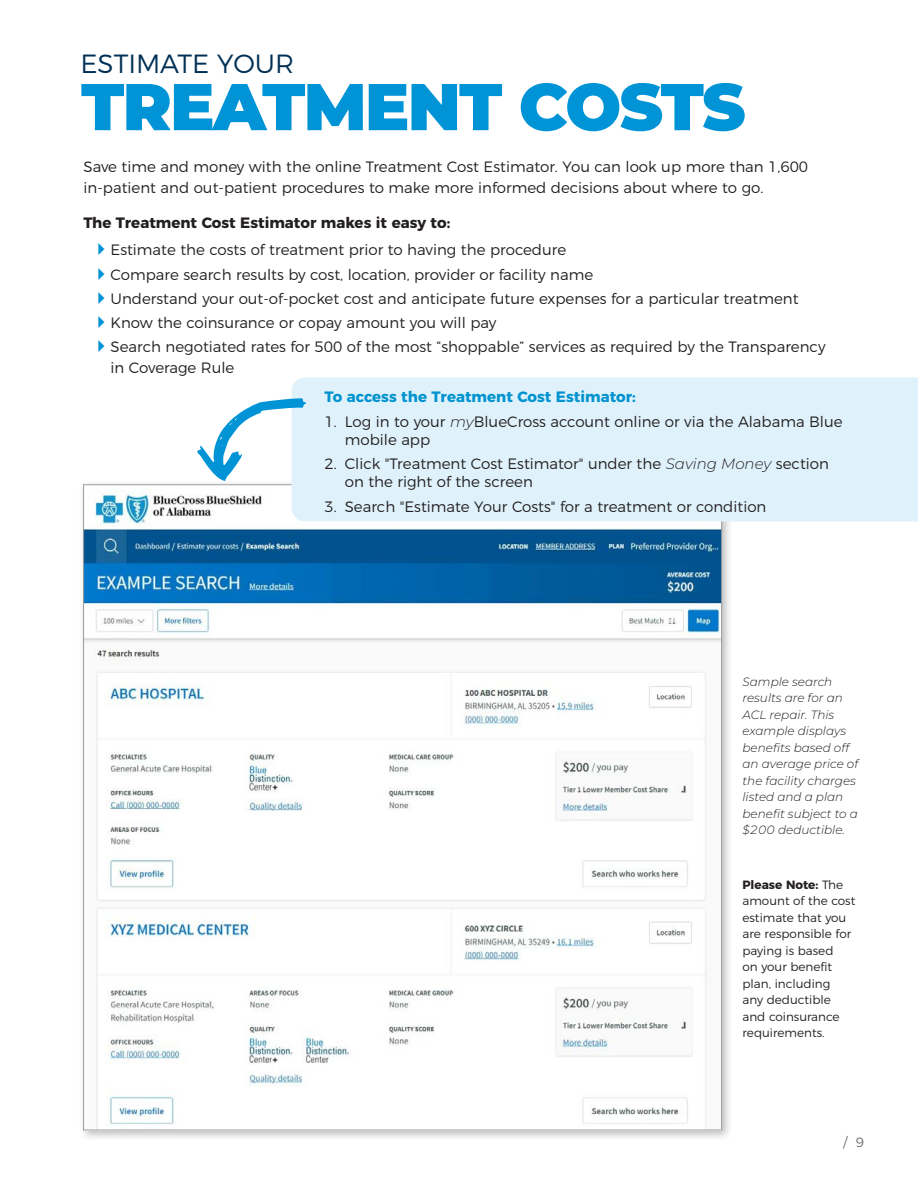
<style>
.page{position:relative;width:918px;height:1188px;background:#fff}
.page>*{position:absolute;margin:0;border:0;box-sizing:border-box;transform-origin:0 0}
.t1{font:900 66px "Montserrat";letter-spacing:-.025em;color:#0094d7}
.t2{font:300 26.4px "Montserrat";color:#003055}
.t3{font:300 15px/21px "Montserrat";color:#231f20}
.t4{font:700 15px "Montserrat";color:#231f20}
.t5{font:700 15px "Montserrat";color:#0093d0}
.t6{font:300 13.5px "Montserrat";color:#6c6d70}
.t7{font:italic 300 12px/16.5px "Montserrat";color:#231f20}
.t8{font:300 12px/16.5px "Montserrat";color:#231f20}
.s1{font-style:italic}
.s2{font-weight:700}
</style>
<div class="page">
<div style="left:78px;top:479px;width:655px;height:662px;background:#231f20;opacity:.3"></div>
<img style="left:85px;top:488px;width:635px;height:640px">
<div style="left:292px;top:377px;width:626px;height:144px;background:#dff2fb"></div>
<svg style="left:197px;top:398px;width:109px;height:83px"></svg>
<h1 class="t2" style="left:80px;top:43px;width:215px">ESTIMATE YOUR</h1>
<h1 class="t1" style="left:81px;top:63px;width:666px">TREATMENT COSTS</h1>
<p class="t3" style="left:84px;top:155px;width:726px">Save time and money with the online Treatment Cost Estimator. You can look up more than 1,600 in-patient and out-patient procedures to make more informed decisions about where to go.</p>
<p class="t4" style="left:84px;top:210px;width:368px">The Treatment Cost Estimator makes it easy to:</p>
<p class="t3" style="left:111px;top:238px;width:457px">Estimate the costs of treatment prior to having the procedure</p>
<p class="t3" style="left:111px;top:263px;width:484px">Compare search results by cost, location, provider or facility name</p>
<p class="t3" style="left:111px;top:287px;width:689px">Understand your out-of-pocket cost and anticipate future expenses for a particular treatment</p>
<p class="t3" style="left:111px;top:311px;width:387px">Know the coinsurance or copay amount you will pay</p>
<p class="t3" style="left:111px;top:335px;width:716px">Search negotiated rates for 500 of the most “shoppable” services as required by the Transparency in Coverage Rule</p>
<p class="t5" style="left:325px;top:384px;width:313px">To access the Treatment Cost Estimator:</p>
<p class="t3" style="left:345px;top:411px;width:499px;line-height:18px;text-indent:-20px">1. Log in to your <span class="s1">my</span>BlueCross account online or via the Alabama Blue mobile app</p>
<p class="t3" style="left:345px;top:454px;width:486px;line-height:18px;text-indent:-20px">2. Click "Treatment Cost Estimator" under the <span class="s1">Saving Money</span> section on the right of the screen</p>
<p class="t3" style="left:325px;top:495px;width:443px">3. Search "Estimate Your Costs" for a treatment or condition</p>
<p class="t7" style="left:742px;top:673px;width:117px">Sample search results are for an<br>ACL repair. This example displays benefits based off an average price of the facility charges listed and a plan benefit subject to a $200 deductible.</p>
<p class="t8" style="left:742px;top:875px;width:114px"><span class="s2">Please Note:</span> The amount of the cost estimate that you are responsible for paying is based<br>on your benefit plan, including<br>any deductible and coinsurance requirements.</p>
<p class="t6" style="left:843px;top:1132px;width:22px">/ 9</p>
</div>
